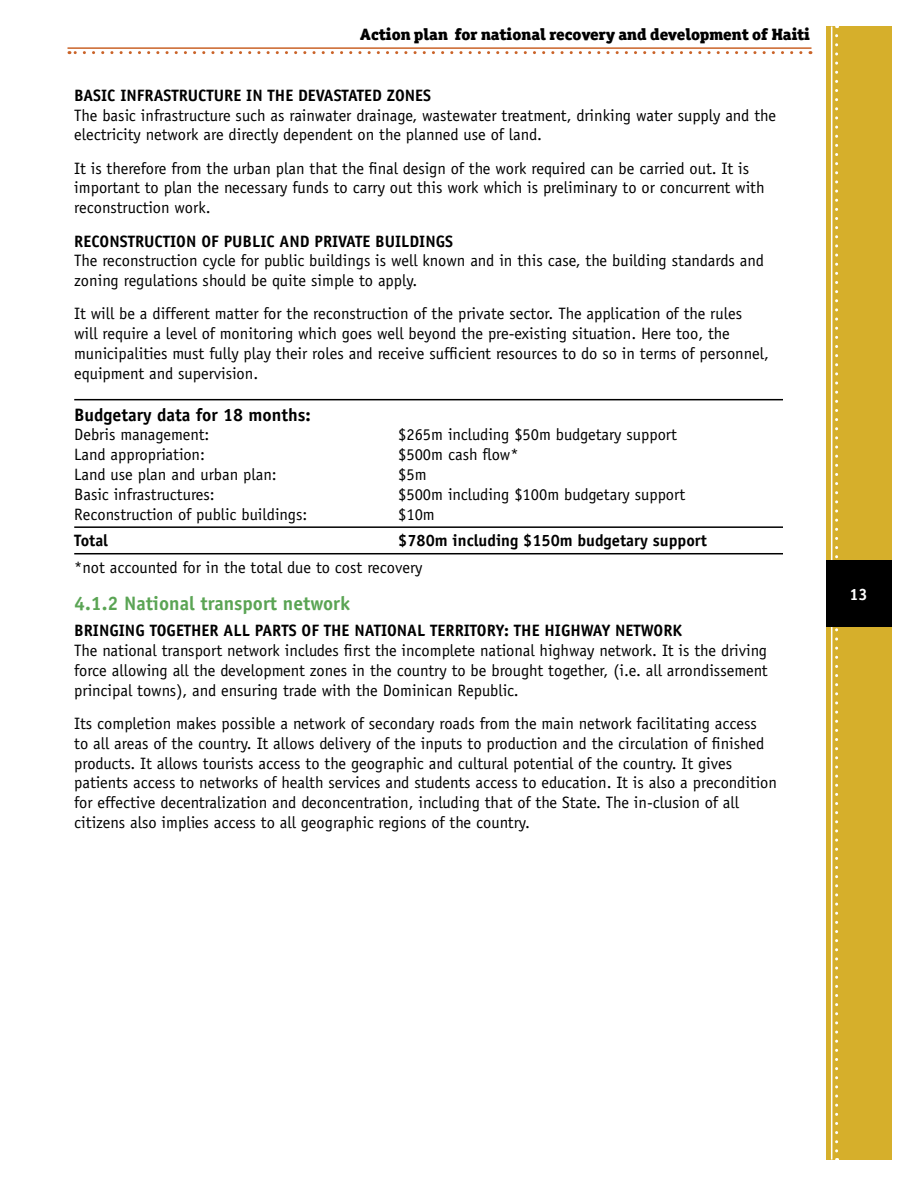
<style>
.page{position:relative;width:918px;height:1188px;background:#fff}
.page>*{position:absolute;margin:0;border:0;box-sizing:border-box;transform-origin:0 0}
.t1{font:700 19.5px "Officina Sans";color:#5aa454}
.t2{font:700 18px "Officina Sans";color:#000}
.t3{font:16.5px/19.8px "Officina Sans";color:#000}
.t4{font:700 16.5px "Officina Sans";color:#000}
.t5{font:16.5px "Officina Ser ITC Black OS";color:#000}
.t6{font:700 16.5px "Officina Serif";color:#fff}
</style>
<div class="page">
<div style="left:826px;top:27px;width:65px;height:1133px;background:#d6af2b"></div>
<hr style="left:831px;top:27px;width:1px;height:1133px;background:#fff">
<svg style="left:835px;top:36px;width:3px;height:1124px"></svg>
<div style="left:826px;top:561px;width:65px;height:66px;background:#000"></div>
<hr style="left:68px;top:47px;width:744px;height:2px;background:#ca6328">
<svg style="left:69px;top:51px;width:732px;height:3px"></svg>
<hr style="left:74px;top:399px;width:709px;height:1px;background:#000">
<hr style="left:74px;top:526px;width:709px;height:2px;background:#000">
<hr style="left:74px;top:553px;width:709px;height:1px;background:#000">
<p class="t5" style="left:360px;top:23px;width:451px">Action plan for national recovery and development of Haiti</p>
<p class="t4" style="left:74px;top:85px;width:358px">BASIC INFRASTRUCTURE IN THE DEVASTATED ZONES</p>
<p class="t3" style="left:74px;top:105px;width:703px">The basic infrastructure such as rainwater drainage, wastewater treatment, drinking water supply and the electricity network are directly dependent on the planned use of land.</p>
<p class="t3" style="left:74px;top:158px;width:692px">It is therefore from the urban plan that the final design of the work required can be carried out. It is important to plan the necessary funds to carry out this work which is preliminary to or concurrent with reconstruction work.</p>
<p class="t4" style="left:74px;top:231px;width:380px">RECONSTRUCTION OF PUBLIC AND PRIVATE BUILDINGS</p>
<p class="t3" style="left:74px;top:251px;width:691px">The reconstruction cycle for public buildings is well known and in this case, the building standards and zoning regulations should be quite simple to apply.</p>
<p class="t3" style="left:74px;top:304px;width:696px">It will be a different matter for the reconstruction of the private sector. The application of the rules will require a level of monitoring which goes well beyond the pre-existing situation. Here too, the municipalities must fully play their roles and receive sufficient resources to do so in terms of personnel, equipment and supervision.</p>
<p class="t2" style="left:74px;top:403px;width:238px">Budgetary data for 18 months:</p>
<p class="t3" style="left:74px;top:425px;width:137px">Debris management:</p>
<p class="t3" style="left:398px;top:425px;width:280px">$265m including $50m budgetary support</p>
<p class="t3" style="left:74px;top:445px;width:132px">Land appropriation:</p>
<p class="t3" style="left:398px;top:445px;width:122px">$500m cash flow*</p>
<p class="t3" style="left:74px;top:465px;width:204px">Land use plan and urban plan:</p>
<p class="t3" style="left:398px;top:465px;width:30px">$5m</p>
<p class="t3" style="left:74px;top:484px;width:142px">Basic infrastructures:</p>
<p class="t3" style="left:398px;top:484px;width:288px">$500m including $100m budgetary support</p>
<p class="t3" style="left:74px;top:504px;width:235px">Reconstruction of public buildings:</p>
<p class="t3" style="left:398px;top:504px;width:38px">$10m</p>
<p class="t4" style="left:74px;top:530px;width:35px">Total</p>
<p class="t4" style="left:398px;top:530px;width:310px">$780m including $150m budgetary support</p>
<p class="t3" style="left:74px;top:557px;width:350px">*not accounted for in the total due to cost recovery</p>
<p class="t1" style="left:74px;top:591px;width:277px">4.1.2 National transport network</p>
<p class="t4" style="left:74px;top:620px;width:609px">BRINGING TOGETHER ALL PARTS OF THE NATIONAL TERRITORY: THE HIGHWAY NETWORK</p>
<p class="t3" style="left:74px;top:641px;width:695px;text-align:justify">The national transport network includes first the incomplete national highway network. It is the driving force allowing all the development zones in the country to be brought together, (i.e. all arrondissement principal towns), and ensuring trade with the Dominican Republic.</p>
<p class="t3" style="left:74px;top:713px;width:704px">Its completion makes possible a network of secondary roads from the main network facilitating access<br>to all areas of the country. It allows delivery of the inputs to production and the circulation of finished products. It allows tourists access to the geographic and cultural potential of the country. It gives patients access to networks of health services and students access to education. It is also a precondition for effective decentralization and deconcentration, including that of the State. The in-clusion of all citizens also implies access to all geographic regions of the country.</p>
<p class="t6" style="left:849px;top:585px;width:20px">13</p>
</div>
